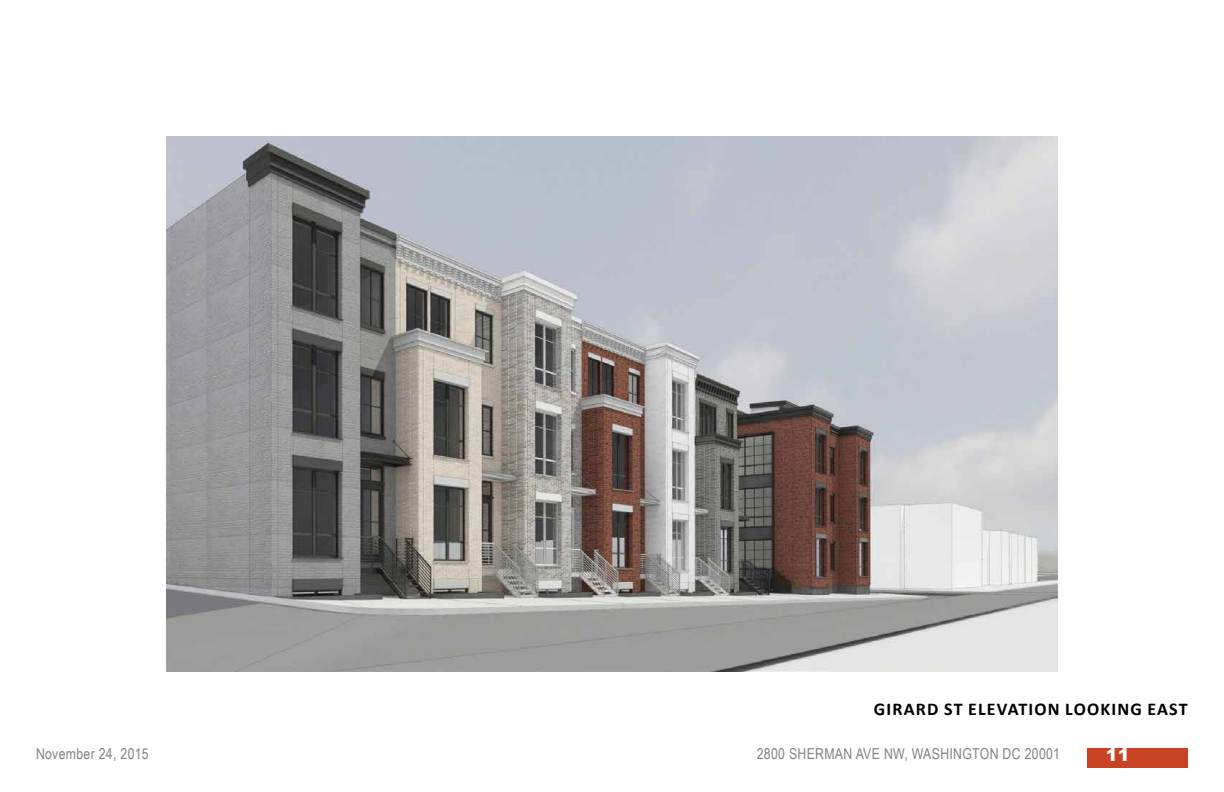
<style>
.page{position:relative;width:1224px;height:792px;background:#fff}
.page>*{position:absolute;margin:0;border:0;box-sizing:border-box;transform-origin:0 0}
.t1{font:700 18px "Calibri";letter-spacing:.065em;color:#000}
.t2{font:900 18px "Arial";color:#fff}
.t3{font:15px "Arial Narrow";letter-spacing:.02em;color:#808285}
</style>
<div class="page">
<div style="left:1087px;top:748px;width:101px;height:20px;background:#c74321"></div>
<img style="left:167px;top:136px;width:890px;height:535px">
<p class="t1" style="left:874px;top:697px;width:315px">GIRARD ST ELEVATION LOOKING EAST</p>
<p class="t3" style="left:36px;top:743px;width:114px">November 24, 2015</p>
<p class="t3" style="left:757px;top:743px;width:305px">2800 SHERMAN AVE NW, WASHINGTON DC 20001</p>
<p class="t2" style="left:1106px;top:742px;width:26px">11</p>
</div>
